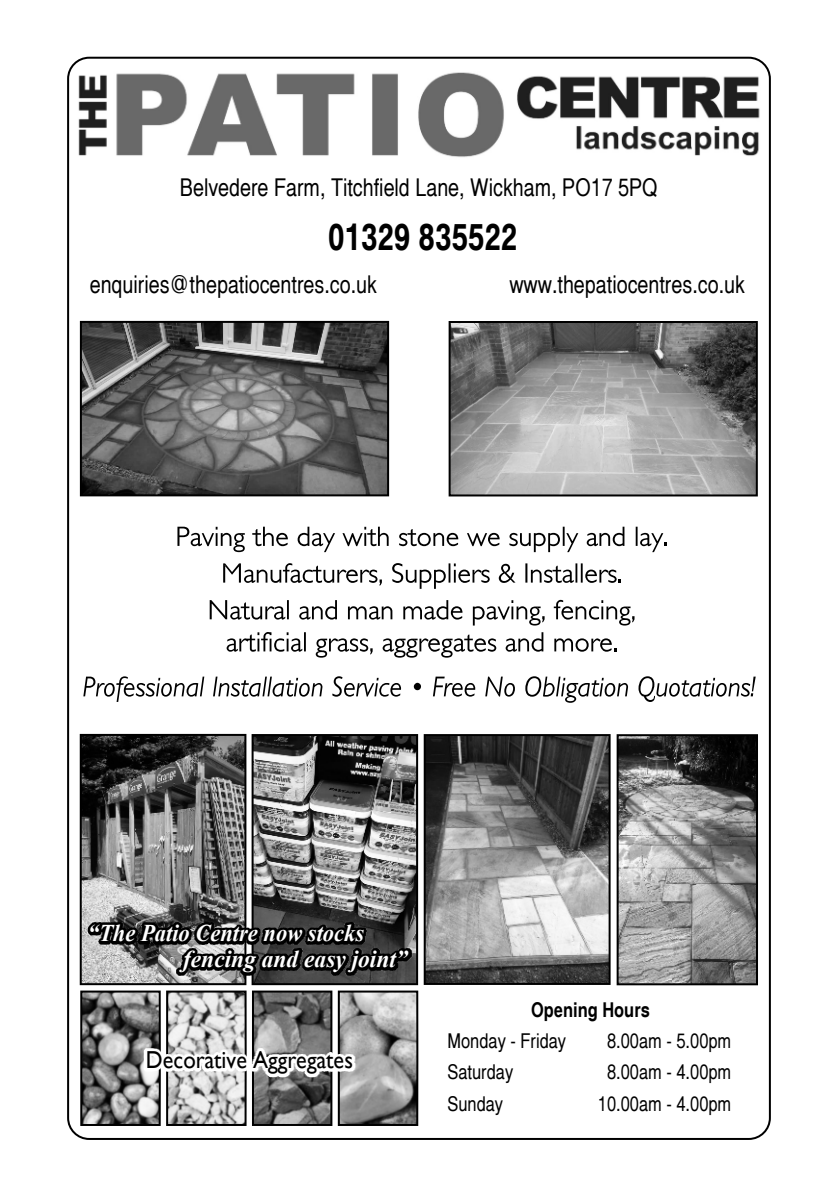
<style>
.page{position:relative;width:840px;height:1191px;background:#fff}
.page>*{position:absolute;margin:0;border:0;box-sizing:border-box;transform-origin:0 0}
.t1{font:700 condensed 36px "Helsinki";color:#000}
.t2{font:24.6px "Gill Sans";color:#000;scale:.91 1}
.t3{font:condensed 24px "Helsinki";color:#000}
.t4{font:italic 700 24px/25.8px "Times New Roman";color:#fff;scale:.94 1}
.t5{font:condensed 20px "Helsinki";color:#000}
.t6{font:700 condensed 20px "Helsinki";color:#000}
</style>
<div class="page">
<img style="left:78px;top:65px;width:688px;height:92px">
<img style="left:451px;top:324px;width:303px;height:169px">
<div style="left:448px;top:321px;width:309px;height:175px;border:2px solid #000"></div>
<img style="left:83px;top:324px;width:303px;height:169px">
<div style="left:80px;top:321px;width:309px;height:175px;border:2px solid #000"></div>
<div style="left:55px;top:45px;width:727px;height:1106px;border:12px solid #fff;border-radius:32px"></div>
<svg style="left:177px;top:527px;width:68px;height:25px"></svg>
<svg style="left:252px;top:527px;width:36px;height:19px"></svg>
<svg style="left:297px;top:527px;width:38px;height:25px"></svg>
<svg style="left:342px;top:527px;width:46px;height:19px"></svg>
<svg style="left:399px;top:529px;width:59px;height:17px"></svg>
<svg style="left:467px;top:532px;width:32px;height:14px"></svg>
<svg style="left:509px;top:527px;width:69px;height:25px"></svg>
<svg style="left:586px;top:527px;width:38px;height:19px"></svg>
<svg style="left:635px;top:527px;width:31px;height:25px"></svg>
<svg style="left:223px;top:563px;width:158px;height:23px"></svg>
<svg style="left:392px;top:563px;width:97px;height:26px"></svg>
<svg style="left:498px;top:564px;width:17px;height:19px"></svg>
<svg style="left:525px;top:563px;width:95px;height:20px"></svg>
<svg style="left:209px;top:600px;width:80px;height:19px"></svg>
<svg style="left:299px;top:600px;width:38px;height:19px"></svg>
<svg style="left:348px;top:606px;width:44px;height:13px"></svg>
<svg style="left:403px;top:600px;width:59px;height:19px"></svg>
<svg style="left:472px;top:600px;width:72px;height:25px"></svg>
<svg style="left:553px;top:600px;width:81px;height:25px"></svg>
<svg style="left:226px;top:632px;width:80px;height:19px"></svg>
<svg style="left:315px;top:638px;width:57px;height:19px"></svg>
<svg style="left:382px;top:634px;width:114px;height:23px"></svg>
<svg style="left:505px;top:632px;width:38px;height:19px"></svg>
<svg style="left:554px;top:638px;width:62px;height:13px"></svg>
<svg style="left:83px;top:676px;width:121px;height:26px"></svg>
<svg style="left:213px;top:676px;width:109px;height:20px"></svg>
<svg style="left:332px;top:676px;width:69px;height:20px"></svg>
<svg style="left:413px;top:683px;width:8px;height:7px"></svg>
<svg style="left:433px;top:676px;width:42px;height:20px"></svg>
<svg style="left:485px;top:676px;width:29px;height:20px"></svg>
<svg style="left:525px;top:676px;width:102px;height:27px"></svg>
<svg style="left:638px;top:676px;width:117px;height:26px"></svg>
<svg style="left:80px;top:990px;width:167px;height:136px;background:#929292"></svg>
<img style="left:255px;top:993px;width:74px;height:130px">
<div style="left:252px;top:990px;width:80px;height:136px;border:2px solid #000"></div>
<svg style="left:337px;top:990px;width:82px;height:136px;background:#959595"></svg>
<img style="left:142px;top:1040px;width:223px;height:37px">
<img style="left:254px;top:737px;width:161px;height:245px">
<div style="left:251px;top:734px;width:167px;height:251px;border:2px solid #000"></div>
<img style="left:83px;top:737px;width:160px;height:245px">
<div style="left:80px;top:734px;width:166px;height:251px;border:2px solid #000"></div>
<img style="left:85px;top:914px;width:297px;height:36px">
<img style="left:176px;top:940px;width:243px;height:36px">
<img style="left:619px;top:737px;width:135px;height:245px">
<div style="left:616px;top:734px;width:141px;height:251px;border:2px solid #000"></div>
<img style="left:426px;top:737px;width:181px;height:245px">
<div style="left:423px;top:734px;width:187px;height:251px;border:2px solid #000"></div>
<p class="t3" style="left:180px;top:177px;width:479px">Belvedere Farm, Titchfield Lane, Wickham, PO17 5PQ</p>
<h1 class="t1" style="left:328px;top:223px;width:190px">01329 835522</h1>
<p class="t3" style="left:90px;top:275px;width:289px">enquiries@thepatiocentres.co.uk</p>
<p class="t3" style="left:509px;top:275px;width:237px">www.thepatiocentres.co.uk</p>
<p class="t4" style="left:183px;top:922px;width:240px;text-indent:-95px">“The Patio Centre now stocks fencing and easy joint”</p>
<p class="t2" style="left:146px;top:1051px;width:229px">Decorative Aggregates</p>
<p class="t6" style="left:531px;top:1002px;width:120px">Opening Hours</p>
<p class="t5" style="left:447px;top:1032px;width:120px">Monday - Friday</p>
<p class="t5" style="left:606px;top:1032px;width:126px">8.00am - 5.00pm</p>
<p class="t5" style="left:447px;top:1064px;width:67px">Saturday</p>
<p class="t5" style="left:606px;top:1064px;width:126px">8.00am - 4.00pm</p>
<p class="t5" style="left:447px;top:1095px;width:57px">Sunday</p>
<p class="t5" style="left:597px;top:1095px;width:135px">10.00am - 4.00pm</p>
</div>
